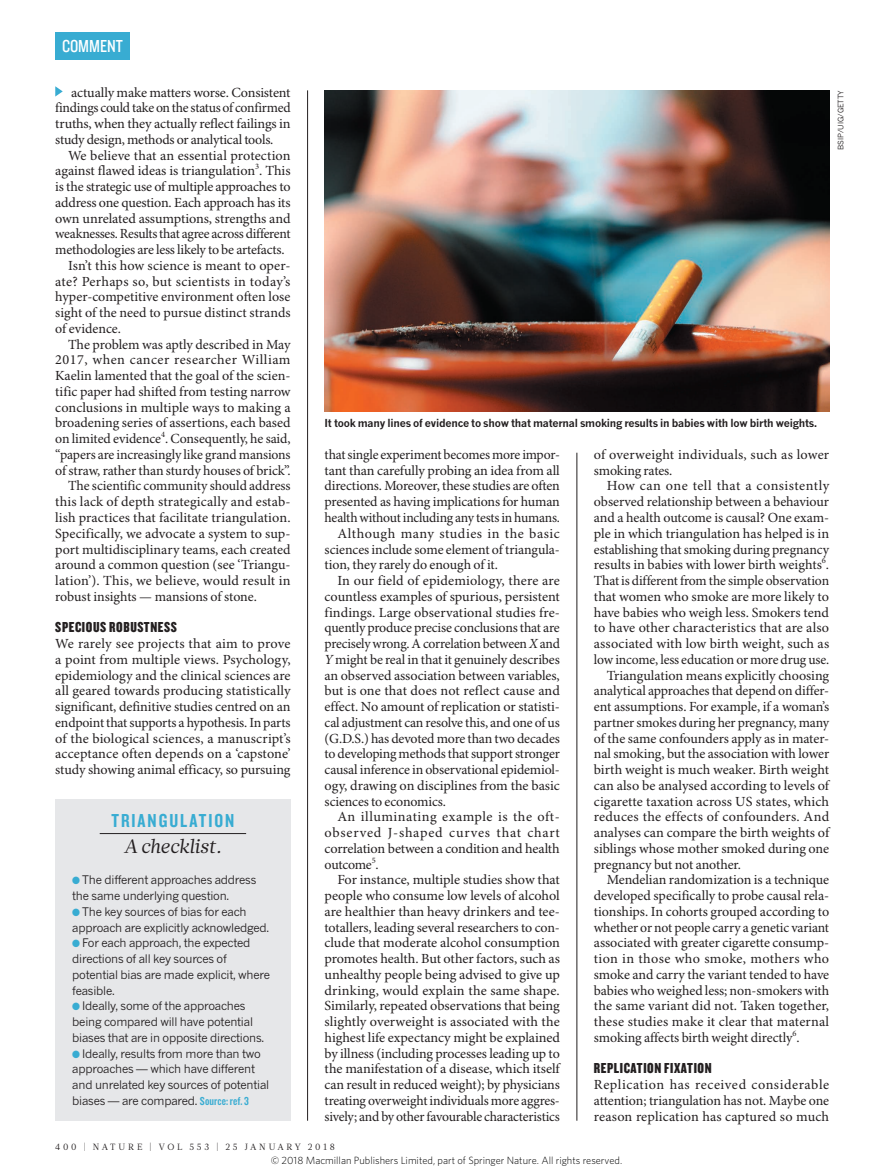
<style>
.page{position:relative;width:893px;height:1174px;background:#fff}
.page>*{position:absolute;margin:0;border:0;box-sizing:border-box;transform-origin:0 0}
.BOX_STRAP{font:19.5px "Knockout 49 Liteweight";letter-spacing:.1em;color:#38acd2}
.BOX_HEAD{font:italic 19.5px "Glosa Math";letter-spacing:.01em;color:#231f20}
.t1{font:18px "Knockout 29 Junior Ltweight";color:#fff}
.CROSSHEAD{font:15px "Knockout 69 Full Liteweight";letter-spacing:.04em;color:#231f20}
.BODY_INDENT{font:13.95px/15.8px "Minion Pro";letter-spacing:-.01em;color:#231f20;text-align:justify}
.BODY_1ST_PARA{font:13.95px/15.8px "Minion Pro";letter-spacing:-.01em;color:#231f20;text-align:justify}
.BODY_INDENT-2{font:13.95px/15.8px "Minion Pro";letter-spacing:.01em;color:#231f20}
.t2{font:11.7px/15.8px "News Gothic MTOT";letter-spacing:-.02em;color:#231f20}
.PIC_CAPTION{font:700 10.8px "News Gothic MTOT";letter-spacing:-.02em;color:#231f20}
.t3{font:300 10.5px "Whitney";color:#000}
.t4{font:9px "Glosa Math";letter-spacing:.3em;color:#231f20}
.PIC_CREDIT{font:7.5px "News Gothic MTOT";color:#231f20}
.s1{color:#38acd2}
.s2{font-family:"Knockout 49 Liteweight";font-size:12px;color:#38acd2}
.s3{font-style:italic}
</style>
<div class="page">
<div style="left:55px;top:799px;width:236px;height:321px;background:#e6e7e9"></div>
<hr style="left:100px;top:833px;width:146px;height:1px;background:#231f20">
<img style="left:325px;top:90px;width:504px;height:322px">
<svg style="left:55px;top:86px;width:8px;height:11px"></svg>
<div style="left:55px;top:32px;width:75px;height:27px;background:#38acd2"></div>
<hr style="left:577px;top:453px;width:1px;height:667px;background:#231f20">
<hr style="left:307px;top:90px;width:1px;height:1030px;background:#231f20">
<p class="t1" style="left:62px;top:34px;width:62px">COMMENT</p>
<p class="BODY_INDENT" style="left:55px;top:85px;width:237px;text-indent:16px">actually make matters worse. Consistent findings could take on the status of confirmed truths, when they actually reflect failings in study design, methods or analytical tools.</p>
<p class="BODY_INDENT" style="left:55px;top:148px;width:237px;text-indent:13px">We believe that an essential protection against flawed ideas is triangulation<sup>3</sup>. This is the strategic use of multiple approaches to address one question. Each approach has its own unrelated assumptions, strengths and weaknesses. Results that agree across different methodologies are less likely to be artefacts.</p>
<p class="BODY_INDENT" style="left:55px;top:258px;width:237px;text-indent:13px">Isn’t this how science is meant to oper&shy;ate? Perhaps so, but scientists in today’s hyper-competitive environment often lose sight of the need to pursue distinct strands of evidence.</p>
<p class="BODY_INDENT" style="left:55px;top:337px;width:237px;text-indent:13px">The problem was aptly described in May 2017, when cancer researcher William Kaelin lamented that the goal of the scien&shy;tific paper had shifted from testing narrow conclusions in multiple ways to making a broadening series of assertions, each based on limited evidence<sup>4</sup>. Consequently, he said, “papers are increasingly like grand mansions of straw, rather than sturdy houses of brick”.</p>
<p class="BODY_INDENT" style="left:55px;top:479px;width:237px;text-indent:13px">The scientific community should address this lack of depth strategically and estab&shy;lish practices that facilitate triangulation.<br>Specifically, we advocate a system to sup&shy;port multidisciplinary teams, each created around a common question (see ‘Triangu&shy;lation’). This, we believe, would result in robust insights — mansions of stone.</p>
<p class="CROSSHEAD" style="left:55px;top:618px;width:123px">SPECIOUS ROBUSTNESS</p>
<p class="BODY_1ST_PARA" style="left:55px;top:636px;width:237px">We rarely see projects that aim to prove a point from multiple views. Psychology, epidemiology and the clinical sciences are all geared towards producing statistically significant, definitive studies centred on an endpoint that supports a hypothesis. In parts of the biological sciences, a manuscript’s acceptance often depends on a ‘capstone’ study showing animal efficacy, so pursuing</p>
<p class="BOX_STRAP" style="left:111px;top:808px;width:124px">TRIANGULATION</p>
<p class="BOX_HEAD" style="left:124px;top:833px;width:100px">A checklist.</p>
<p class="t2" style="left:72px;top:872px;width:186px"><span class="s1">●</span> The different approaches address the same underlying question.</p>
<p class="t2" style="left:72px;top:903px;width:198px"><span class="s1">●</span> The key sources of bias for each approach are explicitly acknowledged.</p>
<p class="t2" style="left:72px;top:935px;width:199px"><span class="s1">●</span> For each approach, the expected directions of all key sources of potential bias are made explicit, where feasible.</p>
<p class="t2" style="left:72px;top:998px;width:193px"><span class="s1">●</span> Ideally, some of the approaches being compared will have potential biases that are in opposite directions.</p>
<p class="t2" style="left:72px;top:1045px;width:198px"><span class="s1">●</span> Ideally, results from more than two approaches — which have different and unrelated key sources of potential biases — are compared. <span class="s2">Source: ref. 3</span></p>
<p class="PIC_CREDIT" style="left:836px;top:150px;width:61px;rotate:-90deg">BSIP/UIG/GETTY</p>
<p class="PIC_CAPTION" style="left:325px;top:417px;width:494px">It took many lines of evidence to show that maternal smoking results in babies with low birth weights.</p>
<p class="BODY_1ST_PARA" style="left:325px;top:447px;width:237px">that single experiment becomes more impor&shy;tant than carefully probing an idea from all directions. Moreover, these studies are often presented as having implications for human health without including any tests in humans.</p>
<p class="BODY_INDENT" style="left:325px;top:526px;width:237px;text-indent:13px">Although many studies in the basic sciences include some element of triangula&shy;tion, they rarely do enough of it.</p>
<p class="BODY_INDENT" style="left:325px;top:573px;width:237px;text-indent:13px">In our field of epidemiology, there are countless examples of spurious, persistent findings. Large observational studies fre&shy;quently produce precise conclusions that are precisely wrong. A correlation between <span class="s3">X</span> and <span class="s3">Y</span> might be real in that it genuinely describes an observed association between variables, but is one that does not reflect cause and effect. No amount of replication or statisti&shy;cal adjustment can resolve this, and one of us (G.D.S.) has devoted more than two decades to developing methods that support stronger causal inference in observational epidemiol&shy;ogy, drawing on disciplines from the basic sciences to economics.</p>
<p class="BODY_INDENT" style="left:325px;top:809px;width:237px;text-indent:13px">An illuminating example is the oft&shy;observed J-shaped curves that chart correlation between a condition and health outcome<sup>5</sup>.</p>
<p class="BODY_INDENT" style="left:325px;top:872px;width:237px;text-indent:13px">For instance, multiple studies show that people who consume low levels of alcohol are healthier than heavy drinkers and tee&shy;totallers, leading several researchers to con&shy;clude that moderate alcohol consumption promotes health. But other factors, such as unhealthy people being advised to give up drinking, would explain the same shape.<br>Similarly, repeated observations that being slightly overweight is associated with the highest life expectancy might be explained by illness (including processes leading up to the manifestation of a disease, which itself can result in reduced weight); by physicians treating overweight individuals more aggres&shy;sively; and by other favourable characteristics</p>
<p class="BODY_INDENT-2" style="left:594px;top:447px;width:237px">of overweight individuals, such as lower smoking rates.</p>
<p class="BODY_INDENT" style="left:594px;top:479px;width:237px;text-indent:13px">How can one tell that a consistently observed relationship between a behaviour and a health outcome is causal? One exam&shy;ple in which triangulation has helped is in establishing that smoking during pregnancy results in babies with lower birth weights<sup>6</sup>.<br>That is different from the simple observation that women who smoke are more likely to have babies who weigh less. Smokers tend to have other characteristics that are also associated with low birth weight, such as low income, less education or more drug use.</p>
<p class="BODY_INDENT" style="left:594px;top:668px;width:237px;text-indent:13px">Triangulation means explicitly choosing analytical approaches that depend on differ&shy;ent assumptions. For example, if a woman’s partner smokes during her pregnancy, many of the same confounders apply as in mater&shy;nal smoking, but the association with lower birth weight is much weaker. Birth weight can also be analysed according to levels of cigarette taxation across US states, which reduces the effects of confounders. And analyses can compare the birth weights of siblings whose mother smoked during one pregnancy but not another.</p>
<p class="BODY_INDENT" style="left:594px;top:872px;width:237px;text-indent:13px">Mendelian randomization is a technique developed specifically to probe causal rela&shy;tionships. In cohorts grouped according to whether or not people carry a genetic variant associated with greater cigarette consump&shy;tion in those who smoke, mothers who smoke and carry the variant tended to have babies who weighed less; non-smokers with the same variant did not. Taken together, these studies make it clear that maternal smoking affects birth weight directly<sup>6</sup>.</p>
<p class="CROSSHEAD" style="left:594px;top:1059px;width:119px">REPLICATION FIXATION</p>
<p class="BODY_1ST_PARA" style="left:594px;top:1077px;width:237px">Replication has received considerable attention; triangulation has not. Maybe one reason replication has captured so much</p>
<p class="t4" style="left:55px;top:1141px;width:281px">400 | NATURE | VOL 553 | 25 JANUARY 2018</p>
<p class="t3" style="left:271px;top:1153px;width:353px">© 2018 Macmillan Publishers Limited, part of Springer Nature. All rights reserved.</p>
</div>
